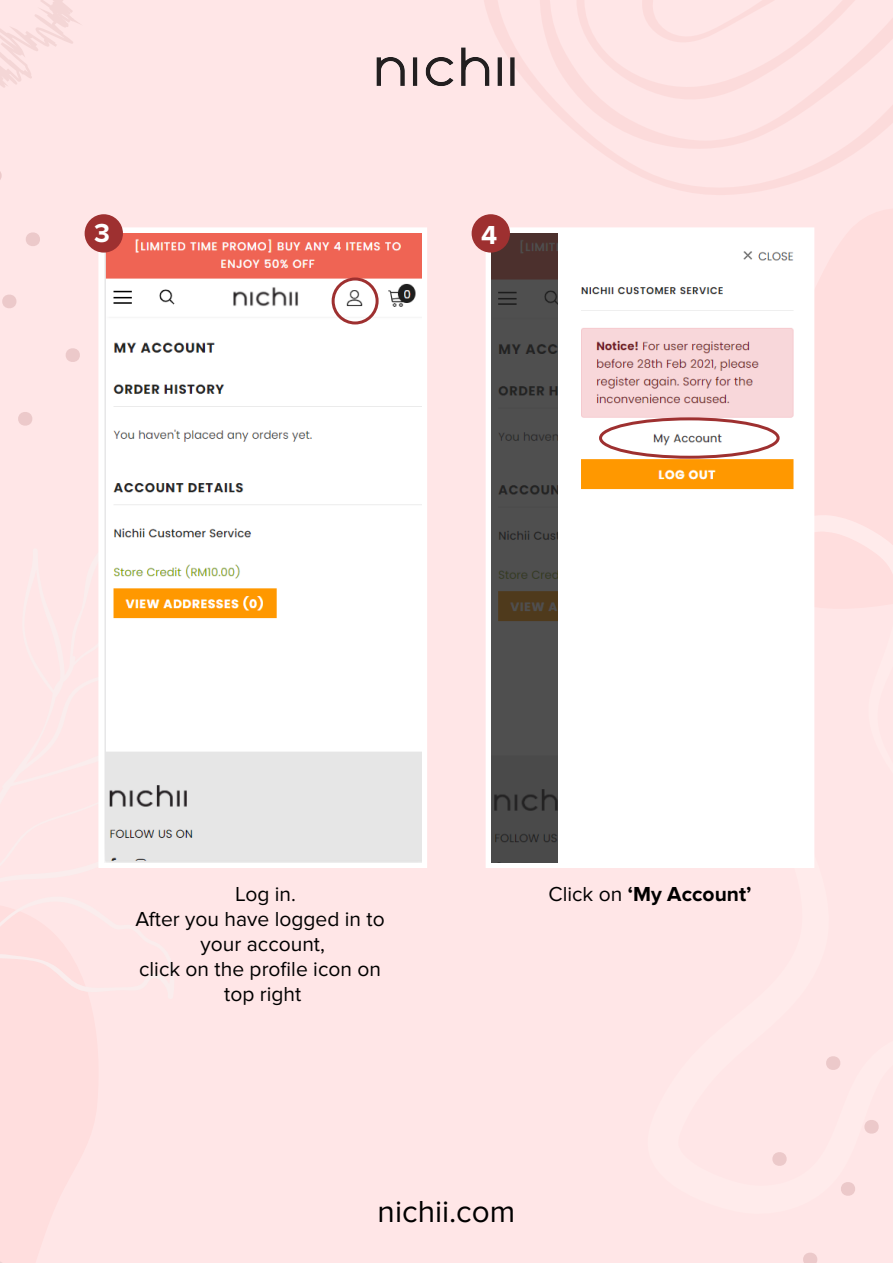
<style>
.page{position:relative;width:893px;height:1263px;background:#ffe6e7}
.page>*{position:absolute;margin:0;border:0;box-sizing:border-box;transform-origin:0 0}
.t1{font:31.5px "Proxima Nova";color:#000}
.t2{font:700 27px "Proxima Nova";color:#fff}
.t3{font:21px/25.2px "Proxima Nova";color:#000;text-align:center}
.t4{font:700 21px "Proxima Nova";color:#000}
.s1{font-weight:400}
</style>
<div class="page">
<svg style="left:484px;top:0;width:373px;height:195px"></svg>
<svg style="left:536px;top:0;width:357px;height:151px"></svg>
<svg style="left:571px;top:0;width:322px;height:103px"></svg>
<svg style="left:26px;top:232px;width:14px;height:14px"></svg>
<svg style="left:0;top:0;width:80px;height:180px"></svg>
<svg style="left:2px;top:294px;width:14px;height:14px"></svg>
<svg style="left:18px;top:412px;width:14px;height:14px"></svg>
<svg style="left:66px;top:348px;width:14px;height:14px"></svg>
<svg style="left:864px;top:1120px;width:15px;height:14px"></svg>
<svg style="left:826px;top:1056px;width:14px;height:14px"></svg>
<svg style="left:772px;top:1152px;width:15px;height:14px"></svg>
<svg style="left:841px;top:1182px;width:14px;height:14px"></svg>
<svg style="left:803px;top:1253px;width:14px;height:10px"></svg>
<img style="left:376px;top:35px;width:152px;height:66px">
<div style="left:98px;top:227px;width:329px;height:641px;border:12px solid #fff"></div>
<img style="left:104px;top:233px;width:317px;height:629px">
<div style="left:85px;top:214px;width:38px;height:39px;background:#9e3030;border-radius:50%"></div>
<div style="left:486px;top:227px;width:328px;height:641px;border:12px solid #fff"></div>
<img style="left:492px;top:233px;width:316px;height:629px">
<div style="left:472px;top:214px;width:38px;height:39px;background:#9e3030;border-radius:50%"></div>
<div style="left:599px;top:417px;width:181px;height:42px;border:3px solid #9e3030;border-radius:50%"></div>
<div style="left:332px;top:277px;width:47px;height:47px;border:3px solid #9e3030;border-radius:50%"></div>
<p class="t2" style="left:94px;top:217px;width:17px">3</p>
<p class="t2" style="left:481px;top:219px;width:18px">4</p>
<p class="t3" style="left:135px;top:881px;width:251px">Log in.<br>After you have logged in to your account,<br>click on the profile icon on top right</p>
<p class="t4" style="left:549px;top:881px;width:204px"><span class="s1">Click on</span> ‘My Account’</p>
<h1 class="t1" style="left:378px;top:1193px;width:139px">nichii.com</h1>
</div>
